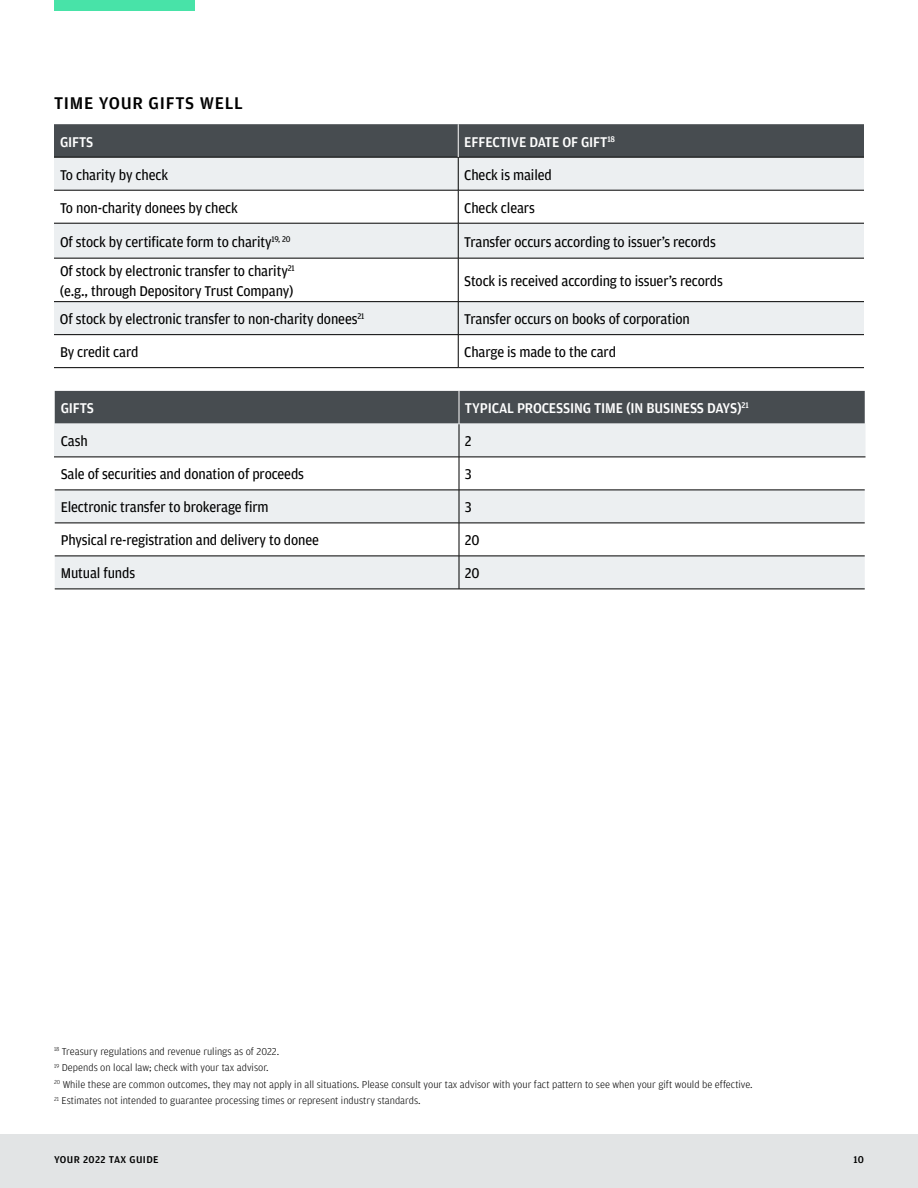
<style>
.page{position:relative;width:918px;height:1188px;background:#fff}
.page>*{position:absolute;margin:0;border:0;box-sizing:border-box;transform-origin:0 0}
.t1{font:500 18px "Amplitude";letter-spacing:.04em;color:#000}
.t2{font:15px/19.5px "Amplitude";letter-spacing:-.01em;color:#000;scale:.95 1}
.t3{font:500 15px "Amplitude";letter-spacing:-.01em;color:#fff;scale:.95 1}
.t4{font:300 10.5px/16.5px "Amplitude";color:#000}
.t5{font:500 10.5px "Amplitude";letter-spacing:.04em;color:#000}
</style>
<div class="page">
<div style="left:54px;top:124px;width:810px;height:33px;background:#474c50"></div>
<div style="left:54px;top:158px;width:810px;height:32px;background:#eceff1"></div>
<svg style="left:54px;top:191px;width:810px;height:176px"></svg>
<hr style="left:54px;top:157px;width:404px;height:1px;background:#000">
<hr style="left:458px;top:157px;width:406px;height:1px;background:#000">
<hr style="left:54px;top:190px;width:404px;height:1px;background:#000">
<hr style="left:458px;top:190px;width:406px;height:1px;background:#000">
<hr style="left:54px;top:223px;width:404px;height:1px;background:#000">
<hr style="left:458px;top:223px;width:406px;height:1px;background:#000">
<hr style="left:54px;top:258px;width:404px;height:1px;background:#000">
<hr style="left:458px;top:258px;width:406px;height:1px;background:#000">
<hr style="left:54px;top:301px;width:404px;height:1px;background:#000">
<hr style="left:458px;top:301px;width:406px;height:1px;background:#000">
<hr style="left:54px;top:334px;width:404px;height:1px;background:#000">
<hr style="left:458px;top:334px;width:406px;height:1px;background:#000">
<hr style="left:54px;top:367px;width:404px;height:1px;background:#000">
<hr style="left:458px;top:367px;width:406px;height:1px;background:#000">
<hr style="left:458px;top:124px;width:1px;height:33px;background:#fff">
<hr style="left:458px;top:157px;width:1px;height:33px;background:#000">
<hr style="left:458px;top:190px;width:1px;height:33px;background:#000">
<hr style="left:458px;top:223px;width:1px;height:35px;background:#000">
<hr style="left:458px;top:258px;width:1px;height:43px;background:#000">
<hr style="left:458px;top:302px;width:1px;height:32px;background:#000">
<hr style="left:458px;top:335px;width:1px;height:32px;background:#000">
<div style="left:55px;top:391px;width:810px;height:33px;background:#474c50"></div>
<div style="left:55px;top:425px;width:810px;height:164px;background:#eceff1"></div>
<svg style="left:55px;top:458px;width:810px;height:98px"></svg>
<hr style="left:459px;top:391px;width:1px;height:33px;background:#fff">
<hr style="left:54px;top:424px;width:405px;height:1px;background:#eceff1">
<hr style="left:459px;top:424px;width:407px;height:1px;background:#eceff1">
<hr style="left:54px;top:424px;width:2px;height:33px;background:#eceff1">
<hr style="left:864px;top:424px;width:2px;height:33px;background:#eceff1">
<hr style="left:54px;top:457px;width:405px;height:1px;background:#000">
<hr style="left:459px;top:457px;width:407px;height:1px;background:#000">
<hr style="left:55px;top:490px;width:404px;height:1px;background:#000">
<hr style="left:459px;top:490px;width:406px;height:1px;background:#000">
<hr style="left:55px;top:523px;width:404px;height:1px;background:#000">
<hr style="left:459px;top:523px;width:406px;height:1px;background:#000">
<hr style="left:55px;top:556px;width:404px;height:1px;background:#000">
<hr style="left:459px;top:556px;width:406px;height:1px;background:#000">
<hr style="left:55px;top:589px;width:404px;height:1px;background:#000">
<hr style="left:459px;top:589px;width:406px;height:1px;background:#000">
<hr style="left:459px;top:424px;width:1px;height:33px;background:#000">
<hr style="left:459px;top:457px;width:1px;height:33px;background:#000">
<hr style="left:459px;top:490px;width:1px;height:33px;background:#000">
<hr style="left:459px;top:523px;width:1px;height:33px;background:#000">
<hr style="left:459px;top:556px;width:1px;height:33px;background:#000">
<div style="left:54px;top:0;width:140px;height:11px;background:#48e3a8"></div>
<div style="left:0;top:1134px;width:918px;height:54px;background:#e2e4e5"></div>
<p class="t1" style="left:54px;top:92px;width:190px">TIME YOUR GIFTS WELL</p>
<p class="t3" style="left:60px;top:132px;width:37px">GIFTS</p>
<p class="t3" style="left:464px;top:132px;width:160px">EFFECTIVE DATE OF GIFT<sup>18</sup></p>
<p class="t2" style="left:60px;top:165px;width:115px">To charity by check</p>
<p class="t2" style="left:464px;top:165px;width:94px">Check is mailed</p>
<p class="t2" style="left:60px;top:198px;width:189px">To non-charity donees by check</p>
<p class="t2" style="left:464px;top:198px;width:76px">Check clears</p>
<p class="t2" style="left:60px;top:232px;width:244px">Of stock by certificate form to charity<sup>19,</sup> <sup>20</sup></p>
<p class="t2" style="left:464px;top:232px;width:267px">Transfer occurs according to issuer’s records</p>
<p class="t2" style="left:60px;top:261px;width:249px">Of stock by electronic transfer to charity<sup>21 </sup>(e.g., through Depository Trust Company)</p>
<p class="t2" style="left:464px;top:271px;width:274px">Stock is received according to issuer’s records</p>
<p class="t2" style="left:60px;top:309px;width:322px">Of stock by electronic transfer to non-charity donees<sup>21</sup></p>
<p class="t2" style="left:464px;top:309px;width:239px">Transfer occurs on books of corporation</p>
<p class="t2" style="left:60px;top:342px;width:84px">By credit card</p>
<p class="t2" style="left:464px;top:342px;width:161px">Charge is made to the card</p>
<p class="t3" style="left:61px;top:399px;width:37px">GIFTS</p>
<p class="t3" style="left:465px;top:399px;width:300px">TYPICAL PROCESSING TIME (IN BUSINESS DAYS)<sup>21</sup></p>
<p class="t2" style="left:61px;top:431px;width:30px">Cash</p>
<p class="t2" style="left:465px;top:431px;width:9px">2</p>
<p class="t2" style="left:61px;top:464px;width:258px">Sale of securities and donation of proceeds</p>
<p class="t2" style="left:465px;top:464px;width:9px">3</p>
<p class="t2" style="left:61px;top:497px;width:220px">Electronic transfer to brokerage firm</p>
<p class="t2" style="left:465px;top:497px;width:9px">3</p>
<p class="t2" style="left:61px;top:530px;width:273px">Physical re-registration and delivery to donee</p>
<p class="t2" style="left:465px;top:530px;width:17px">20</p>
<p class="t2" style="left:61px;top:563px;width:80px">Mutual funds</p>
<p class="t2" style="left:465px;top:563px;width:17px">20</p>
<p class="t4" style="left:54px;top:1042px;width:700px"><sup>18</sup> Treasury regulations and revenue rulings as of 2022.<br><sup>19</sup> Depends on local law; check with your tax advisor.<br><sup>20</sup> While these are common outcomes, they may not apply in all situations. Please consult your tax advisor with your fact pattern to see when your gift would be effective.<br><sup>21</sup> Estimates not intended to guarantee processing times or represent industry standards.</p>
<p class="t5" style="left:54px;top:1153px;width:106px">YOUR 2022 TAX GUIDE</p>
<p class="t5" style="left:854px;top:1153px;width:12px">10</p>
</div>
